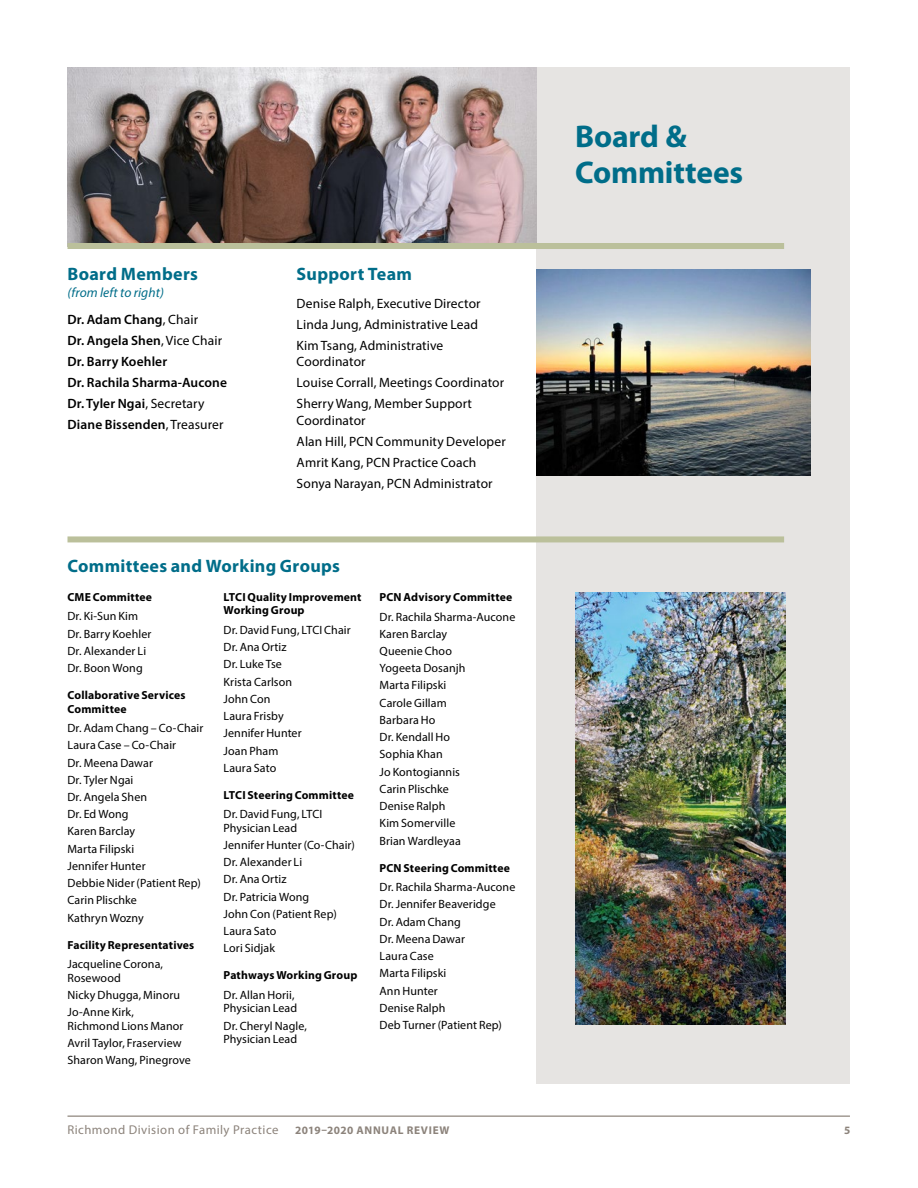
<style>
.page{position:relative;width:918px;height:1188px;background:#fff}
.page>*{position:absolute;margin:0;border:0;box-sizing:border-box;transform-origin:0 0}
.t1{font:700 31.5px/36px "Myriad Pro";letter-spacing:-.005em;color:#006d89}
.t2{font:700 18px "Myriad Pro";letter-spacing:.015em;color:#006d89}
.t3{font:13.5px/21px "Myriad Pro";letter-spacing:.01em;color:#000}
.t4{font:600 13.5px/21px "Myriad Pro";letter-spacing:.01em;color:#000}
.t5{font:italic 13.5px/27.8px "Myriad Pro";letter-spacing:.01em;color:#006d89}
.t6{font:12.75px "Myriad Pro";letter-spacing:.035em;color:#8c837b}
.t7{font:12px/17.2px "Myriad Pro";letter-spacing:.005em;color:#000}
.t8{font:700 11.7px/13.5px "Myriad Pro";letter-spacing:.01em;color:#000}
.t9{font:700 11.25px "Myriad Pro";letter-spacing:.06em;color:#8c837b}
.s1{font-weight:600;font-style:normal;color:#000}
.s2{font-style:normal;color:#000}
.s3{font-weight:400}
</style>
<div class="page">
<hr style="left:68px;top:1115px;width:782px;height:2px;background:#a29b93">
<div style="left:536px;top:68px;width:314px;height:1016px;background:#e6e4e2"></div>
<div style="left:68px;top:536px;width:716px;height:6px;background:#bbc09b"></div>
<img style="left:536px;top:270px;width:275px;height:206px">
<img style="left:68px;top:68px;width:468px;height:175px">
<div style="left:68px;top:243px;width:716px;height:6px;background:#bbc09b"></div>
<img style="left:575px;top:592px;width:210px;height:432px">
<h2 class="t2" style="left:68px;top:262px;width:132px">Board Members</h2>
<p class="t5" style="left:68px;top:278px;width:132px">(from left to right)<br><span class="s1">Dr. Adam Chang</span><span class="s2">, Chair</span></p>
<p class="t4" style="left:68px;top:330px;width:161px">Dr. Angela Shen<span class="s3">, Vice Chair<br></span>Dr. Barry Koehler<br>Dr. Rachila Sharma-Aucone<br>Dr. Tyler Ngai<span class="s3">, Secretary<br></span>Diane Bissenden<span class="s3">, Treasurer</span></p>
<h2 class="t2" style="left:297px;top:262px;width:117px">Support Team</h2>
<p class="t3" style="left:297px;top:293px;width:186px">Denise Ralph, Executive Director<br>Linda Jung, Administrative Lead<br>Kim Tsang, Administrative</p>
<p class="t3" style="left:297px;top:351px;width:209px">Coordinator<br>Louise Corrall, Meetings Coordinator<br>Sherry Wang, Member Support</p>
<p class="t3" style="left:297px;top:410px;width:211px">Coordinator<br>Alan Hill, PCN Community Developer<br>Amrit Kang, PCN Practice Coach<br>Sonya Narayan, PCN Administrator</p>
<h2 class="t2" style="left:68px;top:555px;width:274px">Committees and Working Groups</h2>
<p class="t8" style="left:68px;top:590px;width:86px">CME Committee</p>
<p class="t7" style="left:68px;top:607px;width:86px">Dr. Ki-Sun Kim<br>Dr. Barry Koehler<br>Dr. Alexander Li<br>Dr. Boon Wong</p>
<p class="t8" style="left:68px;top:688px;width:120px">Collaborative Services<br>Committee</p>
<p class="t7" style="left:68px;top:719px;width:137px">Dr. Adam Chang – Co-Chair<br>Laura Case – Co-Chair<br>Dr. Meena Dawar<br>Dr. Tyler Ngai<br>Dr. Angela Shen<br>Dr. Ed Wong<br>Karen Barclay<br>Marta Filipski<br>Jennifer Hunter<br>Debbie Nider (Patient Rep)<br>Carin Plischke<br>Kathryn Wozny</p>
<p class="t8" style="left:68px;top:938px;width:128px">Facility Representatives</p>
<p class="t7" style="left:68px;top:957px;width:97px;line-height:13.5px">Jacqueline Corona,<br>Rosewood</p>
<p class="t7" style="left:68px;top:986px;width:114px">Nicky Dhugga, Minoru<br>Jo-Anne Kirk,</p>
<p class="t7" style="left:68px;top:1017px;width:125px">Richmond Lions Manor<br>Avril Taylor, Fraserview<br>Sharon Wang, Pinegrove</p>
<p class="t8" style="left:224px;top:590px;width:139px">LTCI Quality Improvement<br>Working Group</p>
<p class="t7" style="left:224px;top:621px;width:129px">Dr. David Fung, LTCI Chair<br>Dr. Ana Ortiz<br>Dr. Luke Tse<br>Krista Carlson<br>John Con<br>Laura Frisby<br>Jennifer Hunter<br>Joan Pham<br>Laura Sato</p>
<p class="t8" style="left:224px;top:788px;width:132px">LTCI Steering Committee</p>
<p class="t7" style="left:224px;top:807px;width:100px;line-height:13.5px">Dr. David Fung, LTCI<br>Physician Lead</p>
<p class="t7" style="left:224px;top:836px;width:133px">Jennifer Hunter (Co-Chair)<br>Dr. Alexander Li<br>Dr. Ana Ortiz<br>Dr. Patricia Wong<br>John Con (Patient Rep)<br>Laura Sato<br>Lori Sidjak</p>
<p class="t8" style="left:224px;top:968px;width:135px">Pathways Working Group</p>
<p class="t7" style="left:224px;top:988px;width:75px;line-height:13.5px">Dr. Allan Horii,<br>Physician Lead</p>
<p class="t7" style="left:224px;top:1019px;width:85px;line-height:13.5px">Dr. Cheryl Nagle,<br>Physician Lead</p>
<p class="t8" style="left:380px;top:590px;width:134px">PCN Advisory Committee</p>
<p class="t7" style="left:380px;top:608px;width:137px">Dr. Rachila Sharma-Aucone<br>Karen Barclay<br>Queenie Choo<br>Yogeeta Dosanjh<br>Marta Filipski<br>Carole Gillam<br>Barbara Ho<br>Dr. Kendall Ho<br>Sophia Khan<br>Jo Kontogiannis<br>Carin Plischke<br>Denise Ralph<br>Kim Somerville<br>Brian Wardleyaa</p>
<p class="t8" style="left:380px;top:861px;width:132px">PCN Steering Committee</p>
<p class="t7" style="left:380px;top:878px;width:137px">Dr. Rachila Sharma-Aucone<br>Dr. Jennifer Beaveridge<br>Dr. Adam Chang<br>Dr. Meena Dawar<br>Laura Case<br>Marta Filipski<br>Ann Hunter<br>Denise Ralph<br>Deb Turner (Patient Rep)</p>
<h1 class="t1" style="left:575px;top:118px;width:170px">Board &amp;<br>Committees</h1>
<p class="t6" style="left:68px;top:1122px;width:212px">Richmond Division of Family Practice</p>
<p class="t9" style="left:295px;top:1123px;width:156px">2019–2020 ANNUAL REVIEW</p>
<p class="t9" style="left:844px;top:1123px;width:8px">5</p>
</div>
